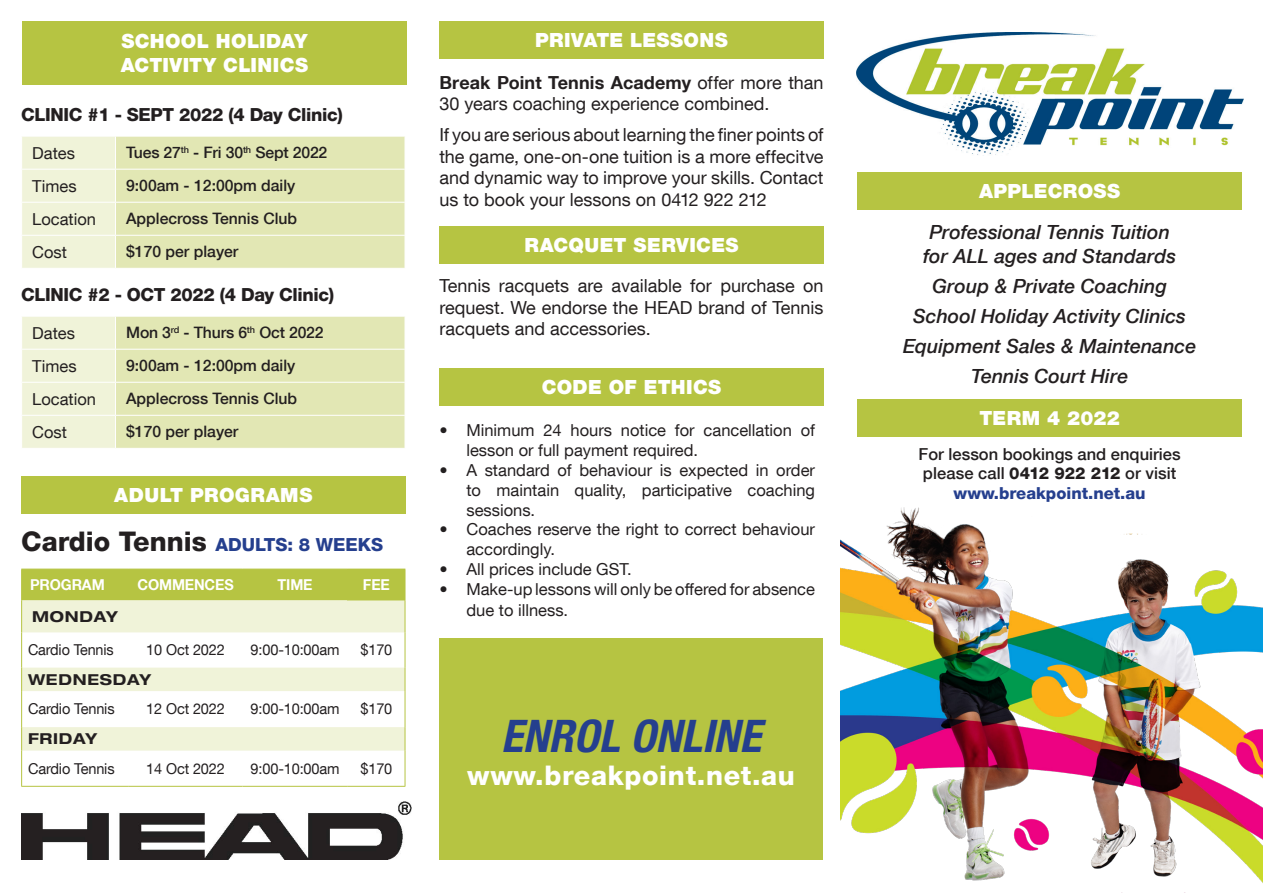
<style>
.page{position:relative;width:1263px;height:893px;background:#fff}
.page>*{position:absolute;margin:0;border:0;box-sizing:border-box;transform-origin:0 0}
.t1{font:italic 700 condensed 45px "Helvetica Neue LT Com";color:#253f8e}
.t2{font:800 27px "Helvetica Neue LT Com";letter-spacing:.025em;color:#fff}
.t3{font:italic 500 19.5px "Helvetica Neue LT Com";color:#231f20}
.t4{font:900 19.5px/23.4px "Helvetica Neue LT Com";letter-spacing:.02em;color:#fff}
.t5{font:18px/21.6px "Helvetica Neue LT Com";color:#231f20;text-align:justify}
.t6{font:800 18px "Helvetica Neue LT Com";letter-spacing:-.02em;color:#231f20}
.t7{font:800 18px "Helvetica Neue LT Com";color:#253f8e}
.t8{font:16.5px/19.8px "Helvetica Neue LT Com";color:#231f20}
.t9{font:800 16.5px/19.8px "Helvetica Neue LT Com";color:#253f8e;text-align:center}
.t10{font:500 16.5px "Helvetica Neue LT Com";color:#231f20}
.t11{font:500 15.75px "Helvetica Neue LT Com";color:#231f20}
.t12{font:15px "Helvetica Neue LT Com";letter-spacing:-.01em;color:#231f20}
.t13{font:700 15px "Helvetica Neue LT Com";letter-spacing:-.01em;color:#fff;scale:.96 1}
.t14{font:700 expanded 15px "Helvetica Neue LT Com";letter-spacing:.05em;color:#231f20}
.t15{font:15px "Helvetica Neue LT Com";letter-spacing:-.01em;color:#231f20;scale:.96 1}
.s1{font-size:27px;color:#231f20}
.s2{font-weight:700}
.s3{font-weight:500;color:#231f20}
.s4{color:#231f20}
</style>
<div class="page">
<svg style="left:22px;top:137px;width:383px;height:131px"></svg>
<hr style="left:115px;top:136px;width:1px;height:33px;background:#fff">
<hr style="left:21px;top:169px;width:95px;height:1px;background:#fff">
<hr style="left:116px;top:169px;width:289px;height:1px;background:#fff">
<hr style="left:115px;top:170px;width:1px;height:32px;background:#fff">
<hr style="left:21px;top:202px;width:95px;height:1px;background:#fff">
<hr style="left:116px;top:202px;width:289px;height:1px;background:#fff">
<hr style="left:115px;top:203px;width:1px;height:32px;background:#fff">
<hr style="left:21px;top:235px;width:95px;height:1px;background:#fff">
<hr style="left:116px;top:235px;width:289px;height:1px;background:#fff">
<hr style="left:115px;top:236px;width:1px;height:32px;background:#fff">
<svg style="left:22px;top:317px;width:383px;height:131px"></svg>
<hr style="left:115px;top:317px;width:1px;height:32px;background:#fff">
<hr style="left:21px;top:349px;width:95px;height:1px;background:#fff">
<hr style="left:116px;top:349px;width:289px;height:1px;background:#fff">
<hr style="left:115px;top:350px;width:1px;height:32px;background:#fff">
<hr style="left:21px;top:382px;width:95px;height:1px;background:#fff">
<hr style="left:116px;top:382px;width:289px;height:1px;background:#fff">
<hr style="left:115px;top:383px;width:1px;height:32px;background:#fff">
<hr style="left:21px;top:415px;width:95px;height:1px;background:#fff">
<hr style="left:116px;top:415px;width:289px;height:1px;background:#fff">
<hr style="left:115px;top:416px;width:1px;height:32px;background:#fff">
<div style="left:22px;top:570px;width:326px;height:30px;background:#b6c442"></div>
<div style="left:348px;top:569px;width:57px;height:31px;background:#b6c442"></div>
<svg style="left:22px;top:600px;width:383px;height:151px;fill:#f0f3d9"></svg>
<hr style="left:21px;top:569px;width:108px;height:1px;background:#b6c442">
<hr style="left:21px;top:569px;width:1px;height:31px;background:#b6c442">
<hr style="left:129px;top:569px;width:113px;height:1px;background:#b6c442">
<hr style="left:242px;top:569px;width:106px;height:1px;background:#b6c442">
<hr style="left:405px;top:569px;width:1px;height:31px;background:#b6c442">
<hr style="left:21px;top:600px;width:1px;height:32px;background:#b6c442">
<hr style="left:405px;top:600px;width:1px;height:32px;background:#b6c442">
<hr style="left:21px;top:632px;width:1px;height:36px;background:#b6c442">
<hr style="left:405px;top:632px;width:1px;height:36px;background:#b6c442">
<svg style="left:21px;top:668px;width:1px;height:23px"></svg>
<svg style="left:405px;top:668px;width:1px;height:23px"></svg>
<hr style="left:21px;top:691px;width:1px;height:36px;background:#b6c442">
<hr style="left:405px;top:691px;width:1px;height:36px;background:#b6c442">
<svg style="left:21px;top:727px;width:1px;height:24px"></svg>
<svg style="left:405px;top:727px;width:1px;height:24px"></svg>
<hr style="left:21px;top:751px;width:1px;height:35px;background:#b6c442">
<hr style="left:405px;top:751px;width:1px;height:35px;background:#b6c442">
<hr style="left:21px;top:786px;width:108px;height:1px;background:#b6c442">
<hr style="left:129px;top:786px;width:113px;height:1px;background:#b6c442">
<hr style="left:242px;top:786px;width:106px;height:1px;background:#b6c442">
<hr style="left:348px;top:786px;width:57px;height:1px;background:#b6c442">
<img style="left:856px;top:32px;width:387px;height:123px">
<img style="left:840px;top:507px;width:423px;height:386px">
<div style="left:857px;top:173px;width:385px;height:37px;background:#b6c442"></div>
<div style="left:857px;top:400px;width:385px;height:37px;background:#b6c442"></div>
<div style="left:439px;top:21px;width:384px;height:38px;background:#b6c442"></div>
<div style="left:439px;top:226px;width:384px;height:38px;background:#b6c442"></div>
<div style="left:22px;top:21px;width:384px;height:64px;background:#b6c442"></div>
<div style="left:439px;top:368px;width:384px;height:38px;background:#b6c442"></div>
<div style="left:21px;top:476px;width:384px;height:37px;background:#b6c442"></div>
<div style="left:439px;top:638px;width:384px;height:222px;background:#b6c442"></div>
<img style="left:21px;top:801px;width:390px;height:59px">
<p class="t4" style="left:121px;top:30px;width:189px">SCHOOL HOLIDAY<br>ACTIVITY CLINICS</p>
<p class="t6" style="left:21px;top:104px;width:323px">CLINIC #1 - SEPT 2022 (4 Day Clinic)</p>
<p class="t8" style="left:32px;top:142px;width:44px">Dates</p>
<p class="t11" style="left:126px;top:143px;width:203px">Tues 27<sup>th</sup> - Fri 30<sup>th</sup> Sept 2022</p>
<p class="t8" style="left:32px;top:175px;width:46px">Times</p>
<p class="t11" style="left:126px;top:176px;width:171px">9:00am - 12:00pm daily</p>
<p class="t8" style="left:32px;top:208px;width:65px">Location</p>
<p class="t11" style="left:126px;top:209px;width:172px">Applecross Tennis Club</p>
<p class="t8" style="left:32px;top:241px;width:36px">Cost</p>
<p class="t11" style="left:126px;top:242px;width:114px">$170 per player</p>
<p class="t6" style="left:21px;top:284px;width:314px">CLINIC #2 - OCT 2022 (4 Day Clinic)</p>
<p class="t8" style="left:32px;top:322px;width:44px">Dates</p>
<p class="t11" style="left:126px;top:323px;width:199px">Mon 3<sup>rd</sup> - Thurs 6<sup>th</sup> Oct 2022</p>
<p class="t8" style="left:32px;top:355px;width:46px">Times</p>
<p class="t11" style="left:126px;top:356px;width:171px">9:00am - 12:00pm daily</p>
<p class="t8" style="left:32px;top:388px;width:65px">Location</p>
<p class="t11" style="left:126px;top:389px;width:172px">Applecross Tennis Club</p>
<p class="t8" style="left:32px;top:422px;width:36px">Cost</p>
<p class="t11" style="left:126px;top:422px;width:114px">$170 per player</p>
<p class="t4" style="left:114px;top:483px;width:199px">ADULT PROGRAMS</p>
<p class="t7" style="left:21px;top:534px;width:363px"><span class="s1">Cardio Tennis</span> ADULTS: 8 WEEKS</p>
<p class="t13" style="left:30px;top:575px;width:79px">PROGRAM</p>
<p class="t13" style="left:138px;top:575px;width:102px">COMMENCES</p>
<p class="t13" style="left:278px;top:575px;width:38px">TIME</p>
<p class="t13" style="left:363px;top:575px;width:30px">FEE</p>
<p class="t14" style="left:32px;top:607px;width:87px">MONDAY</p>
<p class="t15" style="left:28px;top:641px;width:91px">Cardio Tennis</p>
<p class="t12" style="left:146px;top:641px;width:80px">10 Oct 2022</p>
<p class="t12" style="left:251px;top:641px;width:91px">9:00-10:00am</p>
<p class="t12" style="left:360px;top:641px;width:33px">$170</p>
<p class="t14" style="left:28px;top:669px;width:125px">WEDNESDAY</p>
<p class="t12" style="left:28px;top:700px;width:88px">Cardio Tennis</p>
<p class="t12" style="left:146px;top:700px;width:80px">12 Oct 2022</p>
<p class="t12" style="left:251px;top:700px;width:91px">9:00-10:00am</p>
<p class="t12" style="left:360px;top:700px;width:33px">$170</p>
<p class="t14" style="left:28px;top:729px;width:71px">FRIDAY</p>
<p class="t12" style="left:28px;top:759px;width:88px">Cardio Tennis</p>
<p class="t12" style="left:146px;top:759px;width:80px">14 Oct 2022</p>
<p class="t12" style="left:251px;top:759px;width:91px">9:00-10:00am</p>
<p class="t12" style="left:360px;top:759px;width:33px">$170</p>
<p class="t4" style="left:535px;top:28px;width:194px">PRIVATE LESSONS</p>
<p class="t5" style="left:439px;top:71px;width:386px"><span class="s2">Break Point Tennis Academy</span> offer more than<br>30 years coaching experience combined.</p>
<p class="t5" style="left:439px;top:123px;width:386px">If you are serious about learning the finer points of the game, one-on-one tuition is a more effecitve and dynamic way to improve your skills. Contact us to book your lessons on 0412 922 212</p>
<p class="t4" style="left:524px;top:233px;width:216px">RACQUET SERVICES</p>
<p class="t5" style="left:439px;top:275px;width:386px">Tennis racquets are available for purchase on request. We endorse the HEAD brand of Tennis racquets and accessories.</p>
<p class="t4" style="left:542px;top:375px;width:181px">CODE OF ETHICS</p>
<p class="t8" style="left:466px;top:420px;width:350px;text-indent:-27px">• Minimum 24 hours notice for cancellation of lesson or full payment required.</p>
<p class="t8" style="left:466px;top:460px;width:350px;text-align:justify;text-indent:-27px">• A standard of behaviour is expected in order to maintain quality, participative coaching sessions.</p>
<p class="t8" style="left:466px;top:519px;width:350px;text-indent:-27px">• Coaches reserve the right to correct behaviour accordingly.</p>
<p class="t8" style="left:439px;top:559px;width:194px">• All prices include GST.</p>
<p class="t8" style="left:466px;top:578px;width:350px;line-height:21.6px;text-indent:-27px">• Make-up lessons will only be offered for absence due to illness.</p>
<p class="t1" style="left:501px;top:709px;width:261px">ENROL ONLINE</p>
<p class="t2" style="left:467px;top:759px;width:329px">www.breakpoint.net.au</p>
<p class="t4" style="left:979px;top:180px;width:143px">APPLECROSS</p>
<p class="t3" style="left:929px;top:220px;width:242px">Professional Tennis Tuition</p>
<p class="t3" style="left:923px;top:244px;width:255px">for ALL ages and Standards</p>
<p class="t3" style="left:932px;top:274px;width:236px">Group &amp; Private Coaching</p>
<p class="t3" style="left:913px;top:304px;width:274px">School Holiday Activity Clinics</p>
<p class="t3" style="left:903px;top:334px;width:295px">Equipment Sales &amp; Maintenance</p>
<p class="t3" style="left:971px;top:364px;width:159px">Tennis Court Hire</p>
<p class="t4" style="left:979px;top:407px;width:142px">TERM 4 2022</p>
<p class="t10" style="left:919px;top:444px;width:263px">For lesson bookings and enquiries</p>
<p class="t9" style="left:923px;top:464px;width:255px"><span class="s3">please call</span> <span class="s4">0412 922 212</span> <span class="s3">or visit </span>www.breakpoint.net.au</p>
</div>
